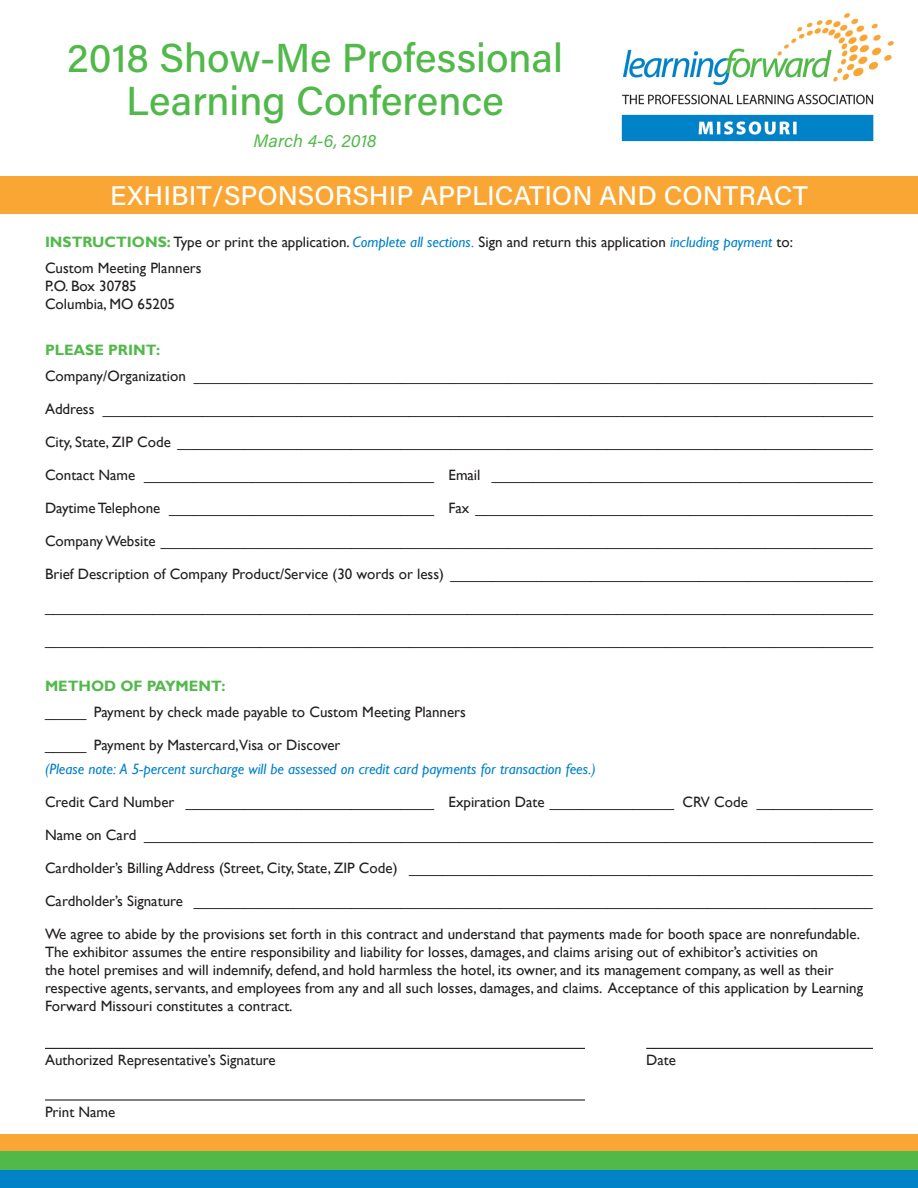
<style>
.page{position:relative;width:918px;height:1188px;background:#fff}
.page>*{position:absolute;margin:0;border:0;box-sizing:border-box;transform-origin:0 0}
.t1{font:500 40.5px/43.5px "Acumin Pro";color:#51b94a;text-align:center}
.t2{font:500 27px "Acumin Pro";color:#fff}
.t3{font:italic 18px "Acumin Pro";color:#51b94a}
.t4{font:15px/18px "Gill Sans";color:#231f20}
.t5{font:italic 15px "Gill Sans";color:#0082c8}
.t6{font:700 15px "Gill Sans";color:#51b94a}
.s1{font-weight:700;color:#51b94a}
.s2{font-style:italic;color:#0082c8}
</style>
<div class="page">
<img style="left:621px;top:13px;width:273px;height:128px">
<div style="left:0;top:1134px;width:918px;height:18px;background:#faa634"></div>
<div style="left:0;top:1170px;width:918px;height:18px;background:#0082c8"></div>
<div style="left:0;top:1152px;width:918px;height:18px;background:#51b94a"></div>
<div style="left:0;top:176px;width:918px;height:38px;background:#faa634"></div>
<hr style="left:45px;top:1048px;width:540px;height:1px;background:#231f20">
<hr style="left:646px;top:1048px;width:227px;height:1px;background:#231f20">
<hr style="left:45px;top:1099px;width:540px;height:2px;background:#231f20">
<p class="t1" style="left:67px;top:34px;width:497px">2018 Show-Me Professional<br>Learning Conference</p>
<p class="t3" style="left:254px;top:129px;width:124px">March 4-6, 2018</p>
<p class="t2" style="left:110px;top:177px;width:699px">EXHIBIT/SPONSORSHIP APPLICATION AND CONTRACT</p>
<p class="t4" style="left:45px;top:234px;width:750px"><span class="s1">INSTRUCTIONS:</span> Type or print the application. <span class="s2">Complete all sections.</span> Sign and return this application <span class="s2">including payment</span> to:</p>
<p class="t4" style="left:45px;top:259px;width:158px">Custom Meeting Planners<br>P.O. Box 30785<br>Columbia, MO 65205</p>
<p class="t6" style="left:45px;top:341px;width:117px">PLEASE PRINT:</p>
<p class="t4" style="left:45px;top:367px;width:829px">Company/Organization __________________________________________________________________________________</p>
<p class="t4" style="left:45px;top:400px;width:829px">Address _____________________________________________________________________________________________</p>
<p class="t4" style="left:45px;top:433px;width:829px">City, State, ZIP Code ____________________________________________________________________________________</p>
<p class="t4" style="left:45px;top:466px;width:829px">Contact Name ___________________________________ Email ______________________________________________</p>
<p class="t4" style="left:45px;top:499px;width:829px">Daytime Telephone ________________________________ Fax ________________________________________________</p>
<p class="t4" style="left:45px;top:532px;width:829px">Company Website ______________________________________________________________________________________</p>
<p class="t4" style="left:45px;top:565px;width:829px">Brief Description of Company Product/Service (30 words or less) ___________________________________________________</p>
<p class="t4" style="left:45px;top:598px;width:829px">____________________________________________________________________________________________________</p>
<p class="t4" style="left:45px;top:631px;width:829px">____________________________________________________________________________________________________</p>
<p class="t6" style="left:45px;top:677px;width:182px">METHOD OF PAYMENT:</p>
<p class="t4" style="left:45px;top:703px;width:422px">_____ Payment by check made payable to Custom Meeting Planners</p>
<p class="t4" style="left:45px;top:736px;width:297px">_____ Payment by Mastercard,Visa or Discover</p>
<p class="t5" style="left:45px;top:760px;width:552px">(Please note: A 5-percent surcharge will be assessed on credit card payments for transaction fees.)</p>
<p class="t4" style="left:45px;top:793px;width:829px">Credit Card Number ______________________________ Expiration Date _______________ CRV Code ______________</p>
<p class="t4" style="left:45px;top:826px;width:829px">Name on Card ________________________________________________________________________________________</p>
<p class="t4" style="left:45px;top:859px;width:829px">Cardholder’s Billing Address (Street, City, State, ZIP Code) ________________________________________________________</p>
<p class="t4" style="left:45px;top:892px;width:829px">Cardholder’s Signature __________________________________________________________________________________</p>
<p class="t4" style="left:45px;top:925px;width:820px">We agree to abide by the provisions set forth in this contract and understand that payments made for booth space are nonrefundable.<br>The exhibitor assumes the entire responsibility and liability for losses, damages, and claims arising out of exhibitor’s activities on<br>the hotel premises and will indemnify, defend, and hold harmless the hotel, its owner, and its management company, as well as their respective agents, servants, and employees from any and all such losses, damages, and claims. Acceptance of this application by Learning Forward Missouri constitutes a contract.</p>
<p class="t4" style="left:45px;top:1052px;width:232px">Authorized Representative’s Signature</p>
<p class="t4" style="left:646px;top:1052px;width:31px">Date</p>
<p class="t4" style="left:45px;top:1103px;width:72px">Print Name</p>
</div>
